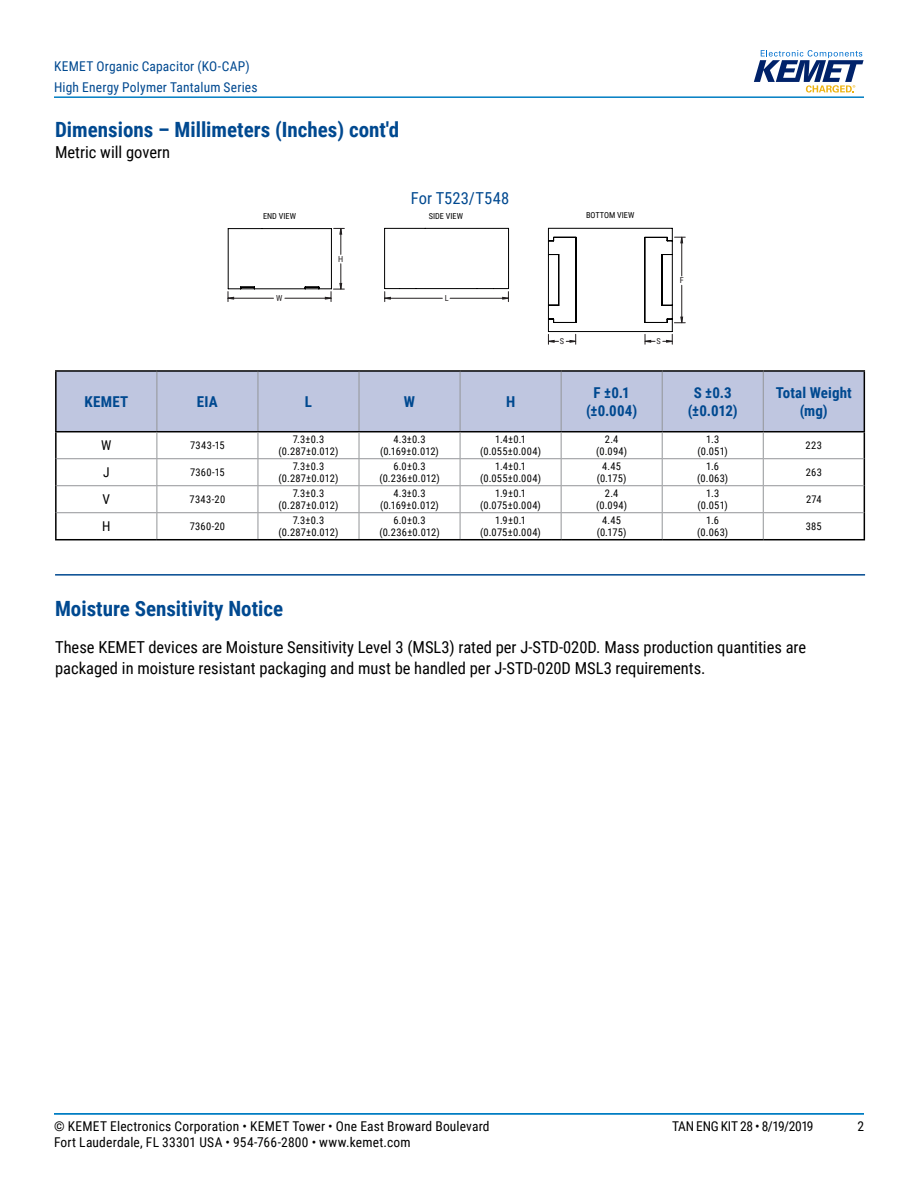
<style>
.page{position:relative;width:918px;height:1188px;background:#fff}
.page>*{position:absolute;margin:0;border:0;box-sizing:border-box;transform-origin:0 0}
.t1{font:700 21px "Roboto Condensed";color:#004990}
.t2{font:16.5px/21px "Roboto Condensed";color:#000}
.t3{font:16.5px "Roboto Condensed";letter-spacing:.005em;color:#004990}
.t4{font:700 15px/18px "Roboto Condensed";letter-spacing:.01em;color:#004990;text-align:center}
.t5{font:13.5px "Roboto Condensed";letter-spacing:.015em;color:#000}
.t6{font:13.5px/21px "Roboto Condensed";letter-spacing:.015em;color:#004990}
.t7{font:13.5px "Roboto Condensed";letter-spacing:-.025em;color:#000}
.t8{font:10.5px/12.6px "Roboto Condensed";letter-spacing:.02em;color:#000;text-align:center}
.t9{font:8.25px "Roboto Condensed";color:#000}
.t10{font:8.25px "Roboto Condensed";color:#231f20}
</style>
<div class="page">
<hr style="left:54px;top:1113px;width:810px;height:2px;background:#007dc3">
<hr style="left:54px;top:96px;width:810px;height:2px;background:#007dc3">
<svg style="left:754px;top:50px;width:110px;height:43px"></svg>
<hr style="left:55px;top:574px;width:810px;height:2px;background:#004990">
<hr style="left:228px;top:228px;width:103px;height:1px;background:#000">
<hr style="left:331px;top:229px;width:1px;height:60px;background:#000">
<hr style="left:228px;top:229px;width:1px;height:60px;background:#000">
<hr style="left:385px;top:228px;width:124px;height:1px;background:#000">
<hr style="left:508px;top:228px;width:1px;height:61px;background:#000">
<hr style="left:384px;top:228px;width:1px;height:61px;background:#000">
<svg style="left:548px;top:228px;width:137px;height:116px"></svg>
<svg style="left:384px;top:288px;width:125px;height:14px"></svg>
<svg style="left:228px;top:264px;width:116px;height:38px"></svg>
<svg style="left:334px;top:228px;width:10px;height:26px"></svg>
<div style="left:57px;top:372px;width:807px;height:59px;background:#bfc6e0"></div>
<hr style="left:55px;top:370px;width:102px;height:2px;background:#000">
<hr style="left:55px;top:372px;width:2px;height:59px;background:#000">
<hr style="left:157px;top:370px;width:101px;height:2px;background:#000">
<hr style="left:258px;top:370px;width:101px;height:2px;background:#000">
<hr style="left:359px;top:370px;width:101px;height:2px;background:#000">
<hr style="left:460px;top:370px;width:101px;height:2px;background:#000">
<hr style="left:561px;top:370px;width:101px;height:2px;background:#000">
<hr style="left:662px;top:370px;width:101px;height:2px;background:#000">
<hr style="left:763px;top:370px;width:102px;height:2px;background:#000">
<hr style="left:864px;top:372px;width:1px;height:59px;background:#000">
<hr style="left:55px;top:431px;width:102px;height:1px;background:#000">
<hr style="left:55px;top:432px;width:2px;height:27px;background:#000">
<hr style="left:157px;top:431px;width:101px;height:1px;background:#000">
<hr style="left:258px;top:431px;width:101px;height:1px;background:#000">
<hr style="left:359px;top:431px;width:101px;height:1px;background:#000">
<hr style="left:460px;top:431px;width:101px;height:1px;background:#000">
<hr style="left:561px;top:431px;width:101px;height:1px;background:#000">
<hr style="left:662px;top:431px;width:101px;height:1px;background:#000">
<hr style="left:763px;top:431px;width:102px;height:1px;background:#000">
<hr style="left:55px;top:459px;width:2px;height:27px;background:#000">
<hr style="left:55px;top:486px;width:2px;height:27px;background:#000">
<hr style="left:55px;top:513px;width:2px;height:26px;background:#000">
<svg style="left:864px;top:432px;width:1px;height:107px"></svg>
<hr style="left:55px;top:539px;width:102px;height:1px;background:#000">
<hr style="left:157px;top:539px;width:101px;height:1px;background:#000">
<hr style="left:258px;top:539px;width:101px;height:1px;background:#000">
<hr style="left:359px;top:539px;width:101px;height:1px;background:#000">
<hr style="left:460px;top:539px;width:101px;height:1px;background:#000">
<hr style="left:561px;top:539px;width:101px;height:1px;background:#000">
<hr style="left:662px;top:539px;width:101px;height:1px;background:#000">
<hr style="left:763px;top:539px;width:102px;height:1px;background:#000">
<hr style="left:157px;top:372px;width:1px;height:59px;background:#939598">
<hr style="left:258px;top:372px;width:1px;height:59px;background:#939598">
<hr style="left:359px;top:372px;width:1px;height:59px;background:#939598">
<hr style="left:460px;top:372px;width:1px;height:59px;background:#939598">
<hr style="left:561px;top:372px;width:1px;height:59px;background:#939598">
<hr style="left:662px;top:372px;width:1px;height:59px;background:#939598">
<hr style="left:763px;top:372px;width:1px;height:59px;background:#939598">
<hr style="left:57px;top:458px;width:100px;height:1px;background:#939598">
<hr style="left:157px;top:458px;width:101px;height:1px;background:#939598">
<hr style="left:258px;top:458px;width:101px;height:1px;background:#939598">
<hr style="left:359px;top:458px;width:101px;height:1px;background:#939598">
<hr style="left:460px;top:458px;width:101px;height:1px;background:#939598">
<hr style="left:561px;top:458px;width:101px;height:1px;background:#939598">
<hr style="left:662px;top:458px;width:101px;height:1px;background:#939598">
<hr style="left:763px;top:458px;width:101px;height:1px;background:#939598">
<hr style="left:57px;top:485px;width:100px;height:1px;background:#939598">
<hr style="left:157px;top:485px;width:101px;height:1px;background:#939598">
<hr style="left:258px;top:485px;width:101px;height:1px;background:#939598">
<hr style="left:359px;top:485px;width:101px;height:1px;background:#939598">
<hr style="left:460px;top:485px;width:101px;height:1px;background:#939598">
<hr style="left:561px;top:485px;width:101px;height:1px;background:#939598">
<hr style="left:662px;top:485px;width:101px;height:1px;background:#939598">
<hr style="left:763px;top:485px;width:101px;height:1px;background:#939598">
<hr style="left:57px;top:512px;width:100px;height:1px;background:#939598">
<hr style="left:157px;top:512px;width:101px;height:1px;background:#939598">
<svg style="left:157px;top:432px;width:1px;height:107px"></svg>
<hr style="left:258px;top:512px;width:101px;height:1px;background:#939598">
<svg style="left:258px;top:432px;width:1px;height:107px"></svg>
<hr style="left:359px;top:512px;width:101px;height:1px;background:#939598">
<svg style="left:359px;top:432px;width:1px;height:107px"></svg>
<hr style="left:460px;top:512px;width:101px;height:1px;background:#939598">
<svg style="left:460px;top:432px;width:1px;height:107px"></svg>
<hr style="left:561px;top:512px;width:101px;height:1px;background:#939598">
<svg style="left:561px;top:432px;width:1px;height:107px"></svg>
<hr style="left:662px;top:512px;width:101px;height:1px;background:#939598">
<svg style="left:662px;top:432px;width:1px;height:107px"></svg>
<hr style="left:763px;top:512px;width:101px;height:1px;background:#939598">
<svg style="left:763px;top:432px;width:1px;height:107px"></svg>
<p class="t6" style="left:54px;top:55px;width:205px">KEMET Organic Capacitor (KO-CAP)<br>High Energy Polymer Tantalum Series</p>
<h1 class="t1" style="left:55px;top:115px;width:346px">Dimensions – Millimeters (Inches) cont'd</h1>
<h2 class="t2" style="left:55px;top:141px;width:117px">Metric will govern</h2>
<h2 class="t3" style="left:411px;top:186px;width:100px">For T523/T548</h2>
<p class="t9" style="left:263px;top:210px;width:34px">END VIEW</p>
<p class="t9" style="left:429px;top:210px;width:36px">SIDE VIEW</p>
<p class="t9" style="left:586px;top:210px;width:50px">BOTTOM VIEW</p>
<p class="t10" style="left:338px;top:253px;width:7px">H</p>
<p class="t10" style="left:276px;top:292px;width:8px">W</p>
<p class="t10" style="left:445px;top:292px;width:5px">L</p>
<p class="t10" style="left:680px;top:275px;width:5px">F</p>
<p class="t10" style="left:560px;top:335px;width:6px">S</p>
<p class="t10" style="left:656px;top:335px;width:6px">S</p>
<h3 class="t4" style="left:84px;top:392px;width:45px">KEMET</h3>
<h3 class="t4" style="left:197px;top:392px;width:22px">EIA</h3>
<h3 class="t4" style="left:305px;top:392px;width:9px">L</h3>
<h3 class="t4" style="left:404px;top:392px;width:13px">W</h3>
<h3 class="t4" style="left:506px;top:392px;width:11px">H</h3>
<h3 class="t4" style="left:586px;top:383px;width:53px">F ±0.1 (±0.004)</h3>
<h3 class="t4" style="left:688px;top:383px;width:51px">S ±0.3 (±0.012)</h3>
<h3 class="t4" style="left:776px;top:383px;width:78px">Total Weight (mg)</h3>
<p class="t5" style="left:101px;top:436px;width:12px">W</p>
<p class="t8" style="left:190px;top:439px;width:36px">7343-15</p>
<p class="t8" style="left:279px;top:432px;width:61px">7.3±0.3 (0.287±0.012)</p>
<p class="t8" style="left:380px;top:432px;width:60px">4.3±0.3 (0.169±0.012)</p>
<p class="t8" style="left:480px;top:432px;width:62px">1.4±0.1 (0.055±0.004)</p>
<p class="t8" style="left:596px;top:432px;width:33px">2.4 (0.094)</p>
<p class="t8" style="left:698px;top:432px;width:32px">1.3 (0.051)</p>
<p class="t8" style="left:806px;top:439px;width:18px">223</p>
<p class="t5" style="left:103px;top:463px;width:8px">J</p>
<p class="t8" style="left:190px;top:466px;width:36px">7360-15</p>
<p class="t8" style="left:279px;top:459px;width:61px">7.3±0.3 (0.287±0.012)</p>
<p class="t8" style="left:379px;top:459px;width:62px">6.0±0.3 (0.236±0.012)</p>
<p class="t8" style="left:480px;top:459px;width:62px">1.4±0.1 (0.055±0.004)</p>
<p class="t8" style="left:597px;top:459px;width:31px">4.45 (0.175)</p>
<p class="t8" style="left:697px;top:459px;width:32px">1.6 (0.063)</p>
<p class="t8" style="left:806px;top:466px;width:18px">263</p>
<p class="t5" style="left:103px;top:490px;width:9px">V</p>
<p class="t8" style="left:190px;top:493px;width:37px">7343-20</p>
<p class="t8" style="left:279px;top:486px;width:61px">7.3±0.3 (0.287±0.012)</p>
<p class="t8" style="left:380px;top:486px;width:60px">4.3±0.3 (0.169±0.012)</p>
<p class="t8" style="left:480px;top:486px;width:62px">1.9±0.1 (0.075±0.004)</p>
<p class="t8" style="left:596px;top:486px;width:33px">2.4 (0.094)</p>
<p class="t8" style="left:698px;top:486px;width:32px">1.3 (0.051)</p>
<p class="t8" style="left:806px;top:493px;width:17px">274</p>
<p class="t5" style="left:102px;top:517px;width:10px">H</p>
<p class="t8" style="left:190px;top:520px;width:37px">7360-20</p>
<p class="t8" style="left:279px;top:513px;width:61px">7.3±0.3 (0.287±0.012)</p>
<p class="t8" style="left:379px;top:513px;width:62px">6.0±0.3 (0.236±0.012)</p>
<p class="t8" style="left:480px;top:513px;width:62px">1.9±0.1 (0.075±0.004)</p>
<p class="t8" style="left:597px;top:513px;width:31px">4.45 (0.175)</p>
<p class="t8" style="left:697px;top:513px;width:32px">1.6 (0.063)</p>
<p class="t8" style="left:806px;top:520px;width:18px">385</p>
<h1 class="t1" style="left:55px;top:594px;width:230px">Moisture Sensitivity Notice</h1>
<h2 class="t2" style="left:55px;top:636px;width:753px">These KEMET devices are Moisture Sensitivity Level 3 (MSL3) rated per J-STD-020D. Mass production quantities are packaged in moisture resistant packaging and must be handled per J-STD-020D MSL3 requirements.</h2>
<p class="t5" style="left:54px;top:1116px;width:437px">© KEMET Electronics Corporation • KEMET Tower • One East Broward Boulevard</p>
<p class="t7" style="left:672px;top:1116px;width:143px">TAN ENG KIT 28 • 8/19/2019</p>
<p class="t5" style="left:54px;top:1133px;width:358px">Fort Lauderdale, FL 33301 USA • 954-766-2800 • www.kemet.com</p>
<p class="t5" style="left:857px;top:1116px;width:8px">2</p>
</div>
